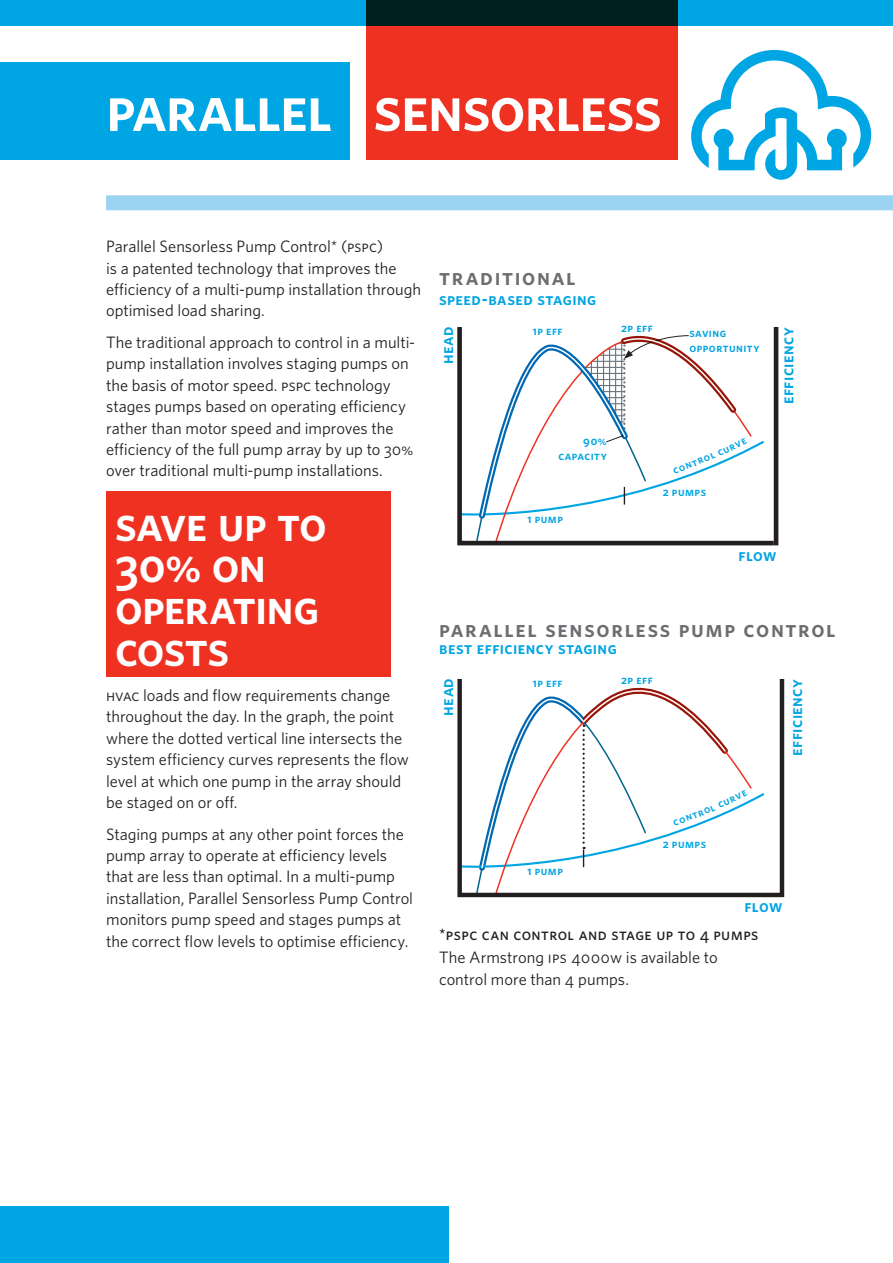
<style>
.page{position:relative;width:893px;height:1263px;background:#fff}
.page>*{position:absolute;margin:0;border:0;box-sizing:border-box;transform-origin:0 0}
.t1{font:63.6px "Whitney A Semibold SC";letter-spacing:-.02em;color:#fff}
.t2{font:48.9px/41.8px "Whitney A Semibold SC";letter-spacing:-.015em;color:#fff}
.t3{font:23.25px "Whitney A Semibold SC";letter-spacing:.07em;color:#6c6d70}
.t4{font:17.1px "Whitney A Semibold SC";letter-spacing:.025em;color:#00a5e3}
.t5{font:16.5px/21.5px "Whitney A";color:#231f20}
.t6{font:16.5px "Whitney A Medium SC";letter-spacing:.025em;color:#231f20}
.t7{font:12.15px "Whitney A Semibold SC";letter-spacing:.04em;color:#00a5e3}
.s1{font-family:"Whitney A Book SC"}
</style>
<div class="page">
<div style="left:0;top:62px;width:349px;height:97px;background:#00a5e3"></div>
<div style="left:366px;top:0;width:312px;height:159px;background:#ef3122"></div>
<svg style="left:0;top:0;width:893px;height:26px;background:#00769e"></svg>
<div style="left:0;top:1206px;width:448px;height:57px;background:#00a5e3"></div>
<div style="left:106px;top:491px;width:285px;height:185px;background:#ef3122"></div>
<div style="left:106px;top:195px;width:787px;height:15px;background:#9bd3f2"></div>
<svg style="left:457px;top:327px;width:321px;height:219px"></svg>
<svg style="left:457px;top:679px;width:328px;height:219px"></svg>
<svg style="left:691px;top:50px;width:180px;height:130px"></svg>
<svg style="left:459px;top:328px;width:307px;height:216px"></svg>
<svg style="left:460px;top:679px;width:307px;height:217px"></svg>
<p class="t1" style="left:106px;top:67px;width:557px">parallel sensorless</p>
<p class="t5" style="left:106px;top:235px;width:316px">Parallel Sensorless Pump Control* (<span class="s1">pspc</span>)<br>is a patented technology that improves the efficiency of a multi-pump installation through optimised load sharing.</p>
<p class="t5" style="left:106px;top:331px;width:311px">The traditional approach to control in a multi&shy;pump installation involves staging pumps on the basis of motor speed. <span class="s1">pspc</span> technology stages pumps based on operating efficiency rather than motor speed and improves the efficiency of the full pump array by up to <span class="s1">30% </span>over traditional multi-pump installations.</p>
<p class="t2" style="left:115px;top:502px;width:213px">save up to<br>30% on operating costs</p>
<p class="t5" style="left:106px;top:684px;width:304px"><span class="s1">hvac</span> loads and flow requirements change throughout the day. In the graph, the point where the dotted vertical line intersects the system efficiency curves represents the flow level at which one pump in the array should be staged on or off.</p>
<p class="t5" style="left:106px;top:823px;width:309px">Staging pumps at any other point forces the pump array to operate at efficiency levels that are less than optimal. In a multi-pump installation, Parallel Sensorless Pump Control monitors pump speed and stages pumps at the correct flow levels to optimise efficiency.</p>
<p class="t3" style="left:439px;top:262px;width:138px">traditional</p>
<p class="t4" style="left:439px;top:287px;width:159px">speed-based staging</p>
<p class="t4" style="left:436px;top:364px;width:39px;rotate:-90deg">head</p>
<p class="t4" style="left:776px;top:404px;width:78px;rotate:-90deg">efficiency</p>
<p class="t7" style="left:533px;top:323px;width:31px">1p eff</p>
<p class="t7" style="left:621px;top:320px;width:33px">2p eff</p>
<p class="t7" style="left:689px;top:325px;width:38px">saving</p>
<p class="t7" style="left:689px;top:339px;width:72px">opportunity</p>
<p class="t7" style="left:583px;top:433px;width:25px">90%</p>
<p class="t7" style="left:558px;top:447px;width:50px">capacity</p>
<p class="t7" style="left:527px;top:511px;width:37px">1 pump</p>
<p class="t7" style="left:663px;top:483px;width:45px">2 pumps</p>
<p class="t4" style="left:738px;top:544px;width:39px">flow</p>
<p class="t3" style="left:439px;top:613px;width:398px">parallel sensorless pump control</p>
<p class="t4" style="left:439px;top:636px;width:179px">best efficiency staging</p>
<p class="t4" style="left:436px;top:716px;width:39px;rotate:-90deg">head</p>
<p class="t4" style="left:785px;top:756px;width:78px;rotate:-90deg">efficiency</p>
<p class="t7" style="left:533px;top:675px;width:31px">1p eff</p>
<p class="t7" style="left:621px;top:672px;width:33px">2p eff</p>
<p class="t7" style="left:527px;top:863px;width:37px">1 pump</p>
<p class="t7" style="left:663px;top:835px;width:45px">2 pumps</p>
<p class="t4" style="left:744px;top:894px;width:39px">flow</p>
<p class="t6" style="left:439px;top:924px;width:321px">*pspc can control and stage up to 4 pumps</p>
<p class="t5" style="left:439px;top:945px;width:280px;line-height:22.2px">The Armstrong <span class="s1">ips 4000</span>w is available to control more than <span class="s1">4</span> pumps.</p>
</div>
